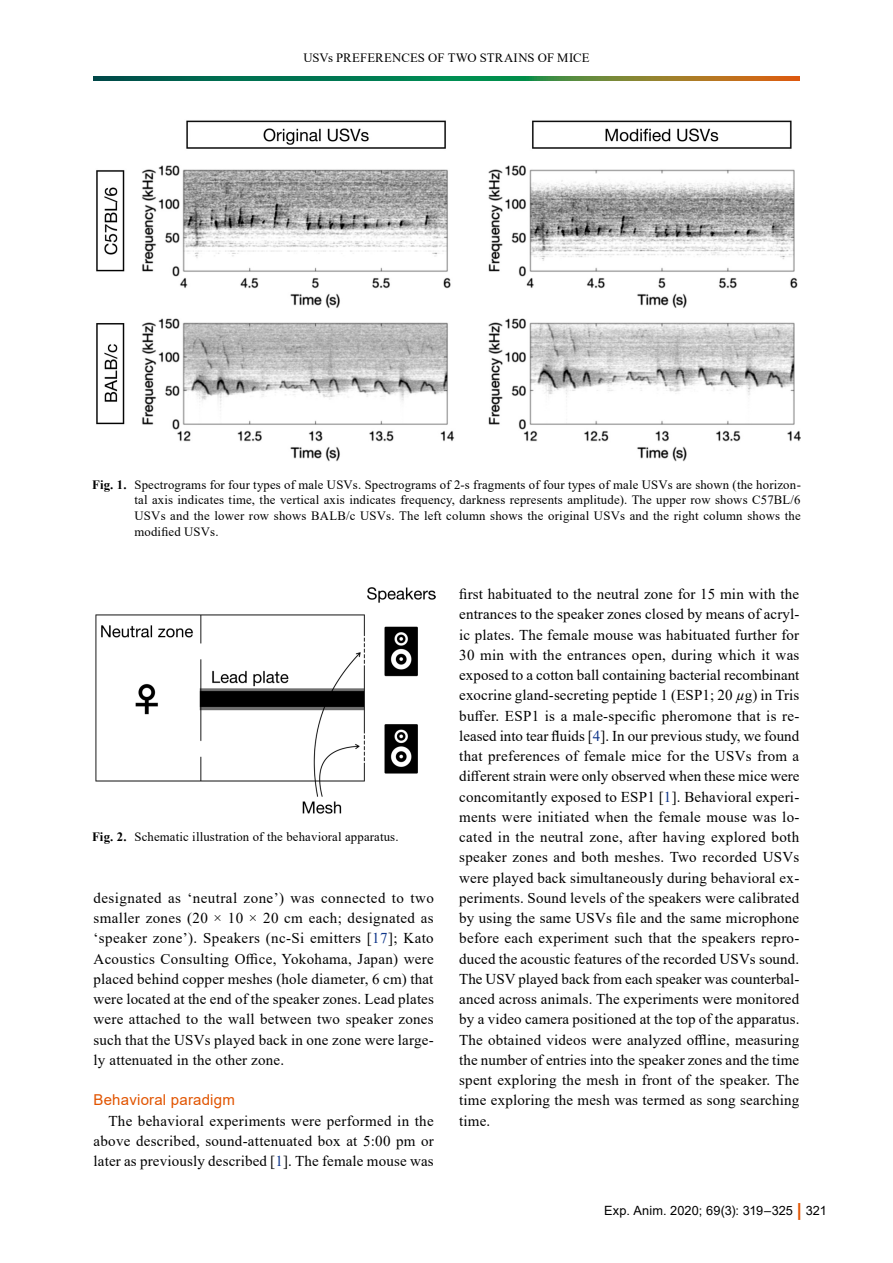
<style>
.page{position:relative;width:893px;height:1263px;background:#fff}
.page>*{position:absolute;margin:0;border:0;box-sizing:border-box;transform-origin:0 0}
.t1{font:15px/20.2px "Times New Roman";letter-spacing:.01em;color:#000;text-align:justify}
.t2{font:15px "Arial";letter-spacing:.015em;color:#e15400}
.t3{font:12.75px/15.8px "Times New Roman";letter-spacing:.015em;color:#000;text-align:justify}
.t4{font:12.75px "Arial";letter-spacing:.005em;color:#000}
.s1{font-weight:700}
.s2{color:#0c3388}
.s3{font-style:italic}
.s4{font-weight:700;font-size:18px;color:#e15400}
</style>
<div class="page">
<svg style="left:94px;top:77px;width:705px;height:4px"></svg>
<img style="left:96px;top:120px;width:705px;height:341px">
<img style="left:95px;top:587px;width:340px;height:226px">
<p class="t3" style="left:303px;top:49px;width:288px">USVs PREFERENCES OF TWO STRAINS OF MICE</p>
<p class="t3" style="left:135px;top:476px;width:668px;text-indent:-42px"><span class="s1">Fig. 1.</span> Spectrograms for four types of male USVs. Spectrograms of 2-s fragments of four types of male USVs are shown (the horizon&shy;tal axis indicates time, the vertical axis indicates frequency, darkness represents amplitude). The upper row shows C57BL/6<br>USVs and the lower row shows BALB/c USVs. The left column shows the original USVs and the right column shows the modified USVs.</p>
<p class="t3" style="left:92px;top:828px;width:308px"><span class="s1">Fig. 2.</span> S chematic illustration of the behavioral apparatus.</p>
<p class="t1" style="left:94px;top:887px;width:342px">designated as ‘neutral zone’) was connected to two smaller zones (20 × 10 × 20 cm each; designated as ‘speaker zone’). Speakers (nc-Si emitters [<span class="s2">17</span>]; Kato Acoustics Consulting Office, Yokohama, Japan) were placed behind copper meshes (hole diameter, 6 cm) that were located at the end of the speaker zones. Lead plates were attached to the wall between two speaker zones such that the USVs played back in one zone were large&shy;ly attenuated in the other zone.</p>
<p class="t2" style="left:94px;top:1090px;width:143px">Behavioral paradigm</p>
<p class="t1" style="left:94px;top:1110px;width:342px;text-indent:15px">The behavioral experiments were performed in the above described, sound-attenuated box at 5:00 pm or later as previously described [<span class="s2">1</span>]. The female mouse was</p>
<p class="t1" style="left:459px;top:583px;width:342px">first habituated to the neutral zone for 15 min with the entrances to the speaker zones closed by means of acryl&shy;ic plates. The female mouse was habituated further for 30 min with the entrances open, during which it was exposed to a cotton ball containing bacterial recombinant exocrine gland-secreting peptide 1 (ESP1; 20 <span class="s3">µ</span>g) in Tris buffer. ESP1 is a male-specific pheromone that is re&shy;leased into tear fluids [<span class="s2">4</span>]. In our previous study, we found that preferences of female mice for the USVs from a different strain were only observed when these mice were concomitantly exposed to ESP1 [<span class="s2">1</span>]. Behavioral experi&shy;ments were initiated when the female mouse was lo&shy;cated in the neutral zone, after having explored both speaker zones and both meshes. Two recorded USVs were played back simultaneously during behavioral ex&shy;periments. Sound levels of the speakers were calibrated by using the same USVs file and the same microphone before each experiment such that the speakers repro&shy;duced the acoustic features of the recorded USVs sound.<br>The USV played back from each speaker was counterbal&shy;anced across animals. The experiments were monitored by a video camera positioned at the top of the apparatus.<br>The obtained videos were analyzed offline, measuring the number of entries into the speaker zones and the time spent exploring the mesh in front of the speaker. The time exploring the mesh was termed as song searching time.</p>
<p class="t4" style="left:604px;top:1202px;width:224px">Exp. Anim. 2020; 69(3): 319–325 <span class="s4">|</span> 321</p>
</div>
